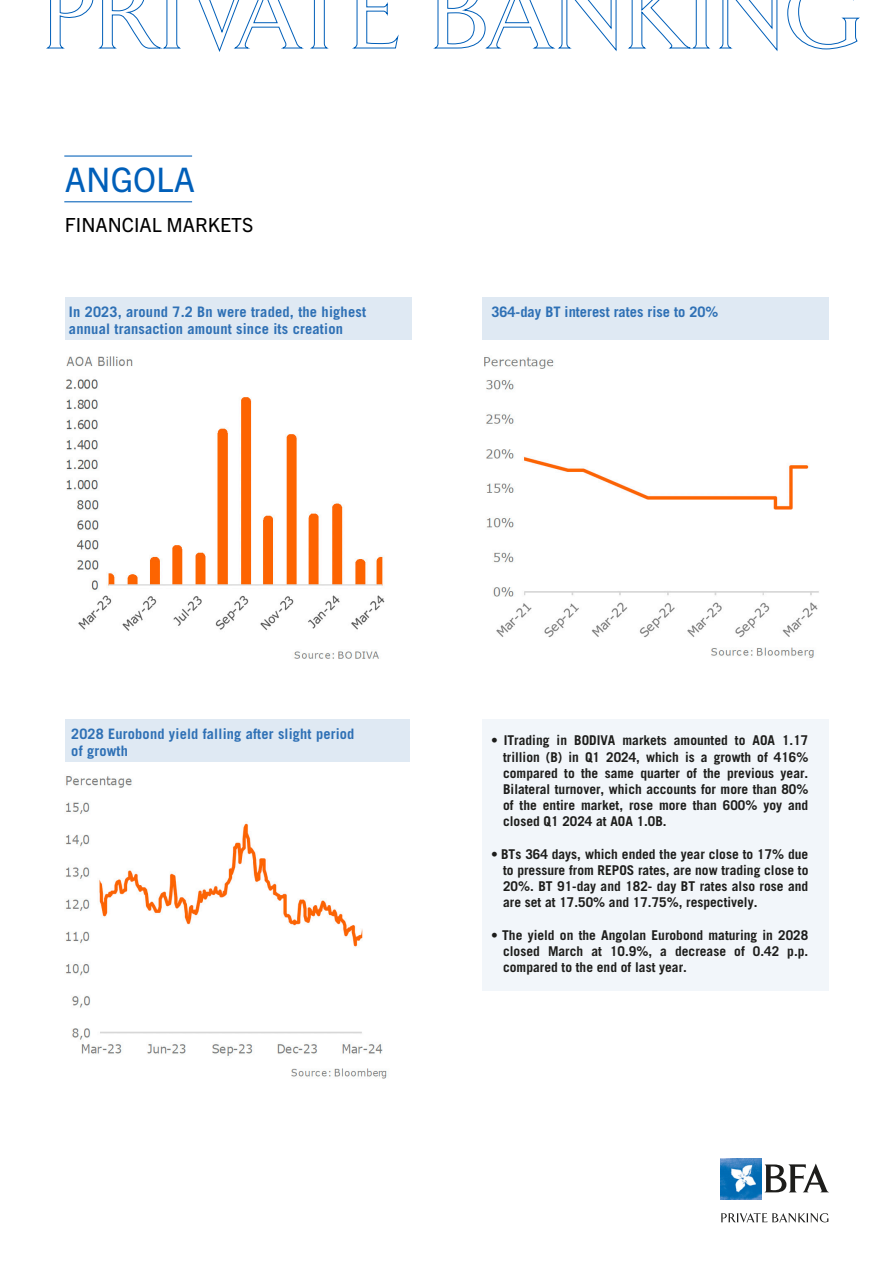
<style>
.page{position:relative;width:893px;height:1263px;background:#fff}
.page>*{position:absolute;margin:0;border:0;box-sizing:border-box;transform-origin:0 0}
.t1{font:33.9px "Trade Gothic Next LT Pro";color:#005fb9}
.t2{font:19.5px "Trade Gothic Next LT Pro";color:#000}
.t3{font:700 14.55px/17.4px "Trade Gothic LT Std";letter-spacing:.01em;color:#2e70b5}
.t4{font:700 14.4px/17.2px "Trade Gothic LT Std";letter-spacing:.01em;color:#2e70b5}
.t5{font:700 13.5px/16.2px "Trade Gothic LT Std";color:#1d1d1b;text-align:justify}
.s1{font-family:"Trade Gothic Next LT Pro";font-weight:400}
</style>
<div class="page">
<div style="left:482px;top:719px;width:347px;height:272px;background:#f2f6fa"></div>
<svg style="left:46px;top:0;width:353px;height:51px"></svg>
<svg style="left:433px;top:0;width:184px;height:50px"></svg>
<svg style="left:628px;top:0;width:232px;height:50px"></svg>
<svg style="left:721px;top:1213px;width:108px;height:9px"></svg>
<img style="left:720px;top:1158px;width:41px;height:41px">
<svg style="left:764px;top:1163px;width:65px;height:29px"></svg>
<hr style="left:64px;top:201px;width:128px;height:1px;background:#005fb9">
<hr style="left:64px;top:155px;width:128px;height:2px;background:#005fb9">
<div style="left:65px;top:298px;width:347px;height:42px;background:#dfe9f3"></div>
<div style="left:482px;top:298px;width:347px;height:42px;background:#dfe9f3"></div>
<div style="left:65px;top:719px;width:345px;height:42px;background:#dfe9f3"></div>
<img style="left:65px;top:356px;width:320px;height:303px">
<img style="left:65px;top:776px;width:322px;height:303px">
<img style="left:485px;top:357px;width:334px;height:301px">
<h1 class="t1" style="left:65px;top:156px;width:132px">ANGOLA</h1>
<h2 class="t2" style="left:65px;top:212px;width:190px">FINANCIAL MARKETS</h2>
<p class="t3" style="left:69px;top:303px;width:299px">In 2023, around 7.2 Bn were traded, the highest annual transaction amount since its creation</p>
<p class="t3" style="left:491px;top:303px;width:228px">364-day BT interest rates rise to 20%</p>
<p class="t4" style="left:71px;top:724px;width:285px">2028 Eurobond yield falling after slight period of growth</p>
<p class="t5" style="left:503px;top:732px;width:307px;text-indent:-12px"><span class="s1">•</span> ITrading in BODIVA markets amounted to AOA 1.17 trillion (B) in Q1 2024, which is a growth of 416% compared to the same quarter of the previous year.<br>Bilateral turnover, which accounts for more than 80% of the entire market, rose more than 600% yoy and closed Q1 2024 at AOA 1.0B.</p>
<p class="t5" style="left:503px;top:846px;width:307px;text-indent:-12px"><span class="s1">•</span> BTs 364 days, which ended the year close to 17% due to pressure from REPOS rates, are now trading close to 20%. BT 91-day and 182- day BT rates also rose and are set at 17.50% and 17.75%, respectively.</p>
<p class="t5" style="left:503px;top:927px;width:307px;text-indent:-12px"><span class="s1">•</span> The yield on the Angolan Eurobond maturing in 2028 closed March at 10.9%, a decrease of 0.42 p.p. compared to the end of last year.</p>
</div>
